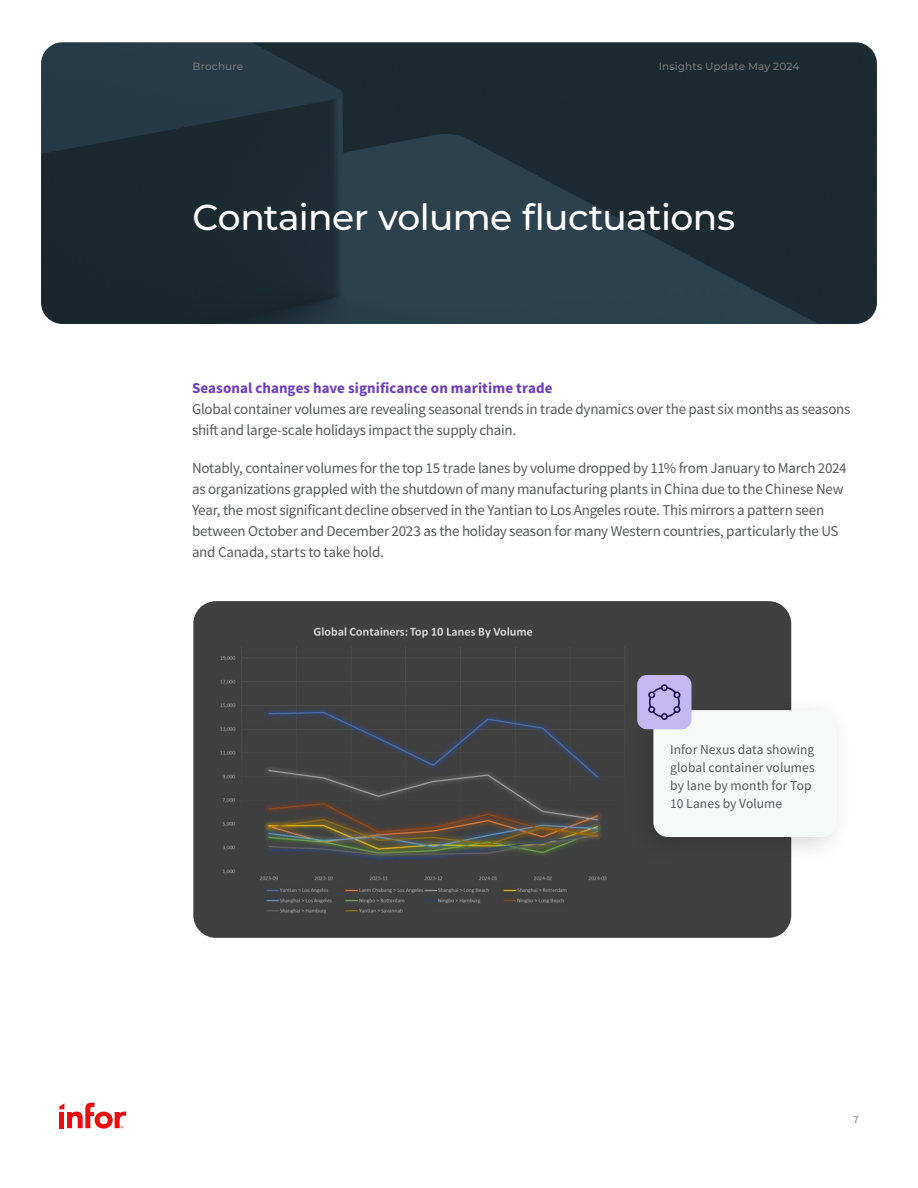
<style>
.page{position:relative;width:918px;height:1188px;background:#fff}
.page>*{position:absolute;margin:0;border:0;box-sizing:border-box;transform-origin:0 0}
.t1{font:100 36px "Montserrat";letter-spacing:-.015em;color:#fff}
.t2{font:15px/21px "Source Sans Pro";letter-spacing:-.02em;color:#58595b}
.t3{font:700 15px "Source Sans Pro";letter-spacing:.005em;color:#6b3dbf}
.t4{font:13.5px/18px "Source Sans Pro";letter-spacing:.005em;color:#58595b}
.t5{font:100 10.5px "Montserrat";letter-spacing:.01em;color:#747777}
.t6{font:10.5px "Source Sans Pro";color:#747777}
</style>
<div class="page">
<img style="left:41px;top:42px;width:836px;height:282px">
<svg style="left:59px;top:1103px;width:67px;height:26px"></svg>
<div style="left:193px;top:601px;width:598px;height:337px;background:#404040;border-radius:23px"></div>
<div style="left:625px;top:693px;width:229px;height:173px;background:#000;opacity:.15"></div>
<div style="left:653px;top:710px;width:184px;height:127px;background:#f7f8f8;border-radius:15px"></div>
<div style="left:637px;top:675px;width:55px;height:54px;background:#c4b8f2;border-radius:10px"></div>
<svg style="left:648px;top:684px;width:32px;height:36px"></svg>
<img style="left:220px;top:627px;width:406px;height:287px">
<p class="t5" style="left:193px;top:59px;width:52px">Brochure</p>
<p class="t5" style="left:659px;top:59px;width:142px">Insights Update May 2024</p>
<h1 class="t1" style="left:193px;top:193px;width:544px">Container volume fluctuations</h1>
<p class="t3" style="left:192px;top:378px;width:362px">Seasonal changes have significance on maritime trade</p>
<p class="t2" style="left:192px;top:399px;width:660px">Global container volumes are revealing seasonal trends in trade dynamics over the past six months as seasons shift and large-scale holidays impact the supply chain.</p>
<p class="t2" style="left:192px;top:457px;width:656px">Notably, container volumes for the top 15 trade lanes by volume dropped by 11% from January to March 2024 as organizations grappled with the shutdown of many manufacturing plants in China due to the Chinese New Year, the most significant decline observed in the Yantian to Los Angeles route. This mirrors a pattern seen between October and December 2023 as the holiday season for many Western countries, particularly the US and Canada, starts to take hold.</p>
<p class="t4" style="left:670px;top:740px;width:146px">Infor Nexus data showing global container volumes by lane by month for Top<br>10 Lanes by Volume</p>
<p class="t6" style="left:853px;top:1113px;width:7px">7</p>
</div>
